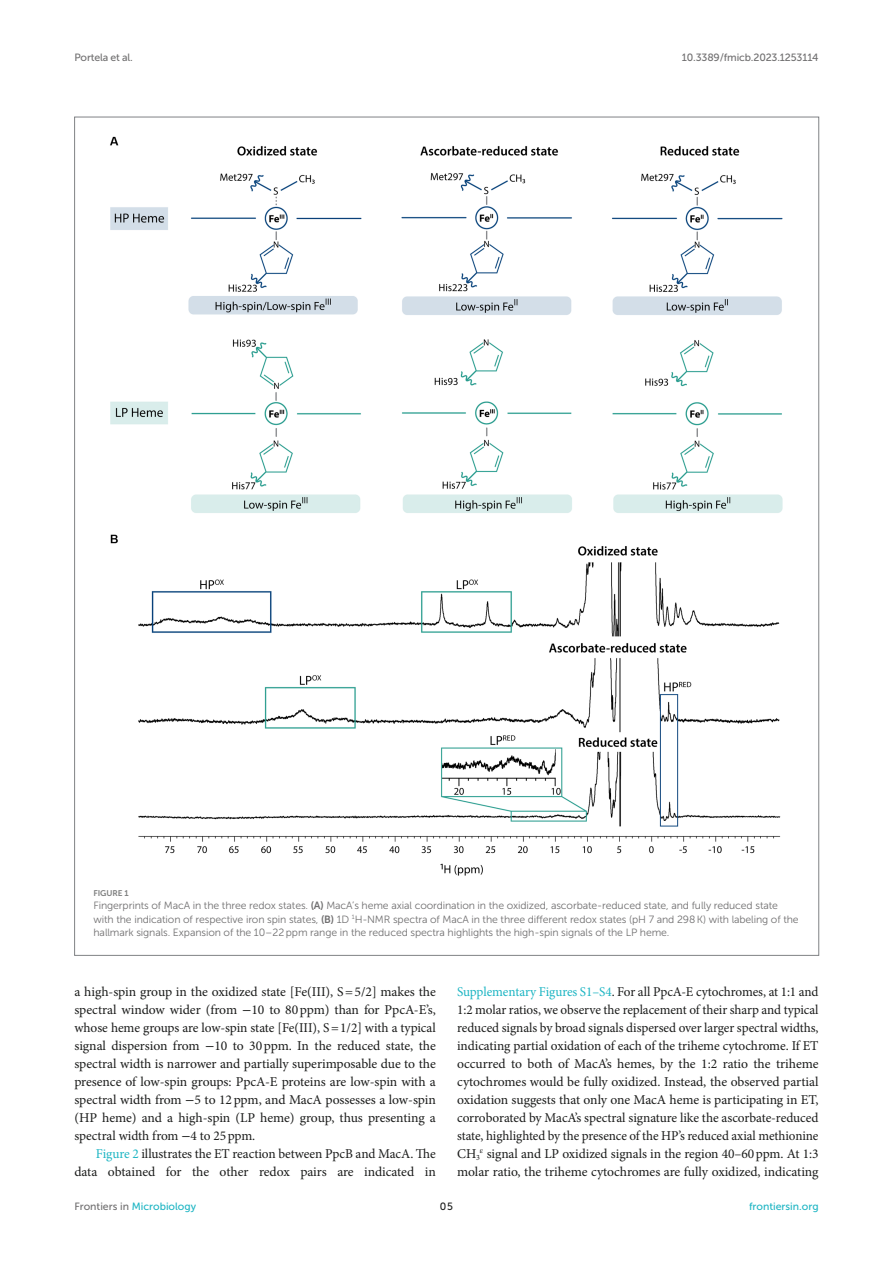
<style>
.page{position:relative;width:893px;height:1263px;background:#fff}
.page>*{position:absolute;margin:0;border:0;box-sizing:border-box;transform-origin:0 0}
.TEXT{font:13.5px/18px "Minion Pro";letter-spacing:-.005em;color:#1b1c1b;text-align:justify}
.FIG_LEG{font:10.5px/13.5px "Museo Sans 300";letter-spacing:-.01em;color:#706f70}
.t1{font:10.5px "Museo Sans 500";letter-spacing:-.015em;color:#706f70}
.t2{font:10.5px "Museo Sans 500";color:#1db5c3}
.t3{font:10.5px "Museo Sans 500";color:#1b1c1b}
.FIG_HD{font:8.25px "Museo Sans 700";letter-spacing:-.01em;color:#7e7f7f}
.s1{font-family:"Museo Sans 700"}
.s2{font-family:"STIX General"}
.s3{color:#1db5c3}
.s4{color:#706f70}
</style>
<div class="page">
<img style="left:110px;top:136px;width:673px;height:740px">
<p class="t1" style="left:74px;top:51px;width:60px">Portela et al.</p>
<p class="t1" style="left:682px;top:51px;width:138px">10.3389/fmicb.2023.1253114</p>
<p class="FIG_HD" style="left:94px;top:888px;width:37px">FIGURE 1</p>
<p class="FIG_LEG" style="left:94px;top:899px;width:707px">Fingerprints of MacA in the three redox states. <span class="s1">(A)</span> MacA’s heme axial coordination in the oxidized, ascorbate-reduced state, and fully reduced state with the indication of respective iron spin states, <span class="s1">(B)</span> 1D <sup>1</sup>H-NMR spectra of MacA in the three different redox states (pH 7 and 298 K) with labeling of the hallmark signals. Expansion of the 10–22 ppm range in the reduced spectra highlights the high-spin signals of the LP heme.</p>
<p class="TEXT" style="left:74px;top:983px;width:363px">a high-spin group in the oxidized state [Fe(III), S=5/2] makes the spectral window wider (from <span class="s2">−</span>10 to 80ppm) than for PpcA-E’s, whose heme groups are low-spin state [Fe(III), S=1/2] with a typical signal dispersion from <span class="s2">−</span>10 to 30ppm. In the reduced state, the spectral width is narrower and partially superimposable due to the presence of low-spin groups: PpcA-E proteins are low-spin with a spectral width from <span class="s2">−</span>5 to 12ppm, and MacA possesses a low-spin (HP heme) and a high-spin (LP heme) group, thus presenting a spectral width from <span class="s2">−</span>4 to 25ppm.</p>
<p class="TEXT" style="left:74px;top:1145px;width:363px;text-align:right"><span class="s3">Figure 2</span> illustrates the ET reaction between PpcB and MacA. The data obtained for the other redox pairs are indicated in</p>
<p class="TEXT" style="left:457px;top:983px;width:363px"><span class="s3">Supplementary Figures S1–S4</span>. For all PpcA-E cytochromes, at 1:1 and 1:2 molar ratios, we observe the replacement of their sharp and typical reduced signals by broad signals dispersed over larger spectral widths, indicating partial oxidation of each of the triheme cytochrome. If ET occurred to both of MacA’s hemes, by the 1:2 ratio the triheme cytochromes would be fully oxidized. Instead, the observed partial oxidation suggests that only one MacA heme is participating in ET, corroborated by MacA’s spectral signature like the ascorbate-reduced state, highlighted by the presence of the HP’s reduced axial methionine CH<sub>3</sub><sup>ε</sup> signal and LP oxidized signals in the region 40–60ppm. At 1:3 molar ratio, the triheme cytochromes are fully oxidized, indicating</p>
<p class="t2" style="left:74px;top:1200px;width:123px"><span class="s4">Frontiers in</span> Microbiology</p>
<p class="t3" style="left:440px;top:1200px;width:14px">05</p>
<p class="t2" style="left:749px;top:1200px;width:71px">frontiersin.org</p>
</div>
